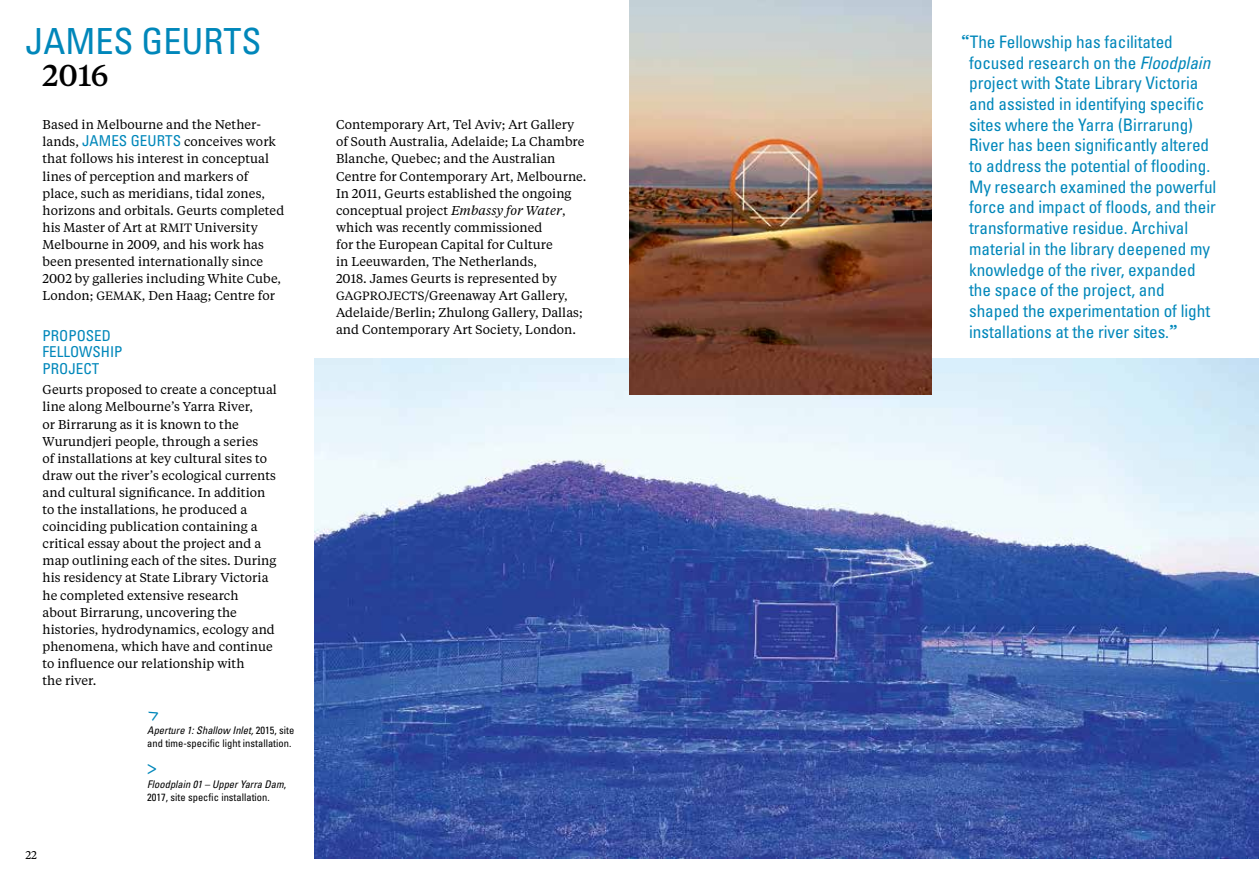
<style>
.page{position:relative;width:1259px;height:893px;background:#fff}
.page>*{position:absolute;margin:0;border:0;box-sizing:border-box;transform-origin:0 0}
.t1{font:condensed 36px "Univers";color:#0087ba}
.t2{font:500 30px "Tiempos Text";color:#000}
.t3{font:condensed 19.5px "Univers";color:#0087ba}
.t4{font:condensed 17.25px/20.7px "Univers";letter-spacing:-.005em;color:#0087ba}
.t5{font:condensed 15px/16.5px "Univers";color:#0087ba}
.t6{font:12.75px/17.1px "Tiempos Text";letter-spacing:.005em;color:#000}
.t7{font:11.25px "Tiempos Text";color:#000}
.t8{font:condensed 10.5px/13.5px "Univers";color:#000}
.s1{font-family:"Tiempos Text";font-weight:500;font-stretch:normal}
.s2{font-style:italic}
.s3{font-family:"Univers";font-stretch:condensed;font-size:15px;color:#0087ba}
.s4{font-size:12px}
</style>
<div class="page">
<img style="left:314px;top:358px;width:945px;height:501px">
<img style="left:629px;top:0;width:302px;height:394px">
<h1 class="t1" style="left:26px;top:19px;width:238px">JAMES GEURTS</h1>
<h2 class="t2" style="left:43px;top:55px;width:68px">2016</h2>
<p class="t4" style="left:969px;top:31px;width:249px;text-indent:-8px"><span class="s1">“</span>The Fellowship has facilitated focused research on the <span class="s2">Floodplain </span>project with State Library Victoria and assisted in identifying specific sites where the Yarra (Birrarung)<br>River has been significantly altered to address the potential of flooding.<br>My research examined the powerful force and impact of floods, and their transformative residue. Archival material in the library deepened my knowledge of the river, expanded the space of the project, and shaped the experimentation of light</p>
<p class="t6" style="left:43px;top:116px;width:243px">Based in Melbourne and the Nether&shy;lands, <span class="s3">JAMES GEURTS</span> conceives work that follows his interest in conceptual lines of perception and markers of place, such as meridians, tidal zones, horizons and orbitals. Geurts completed his Master of Art at <span class="s4">RMIT</span> University Melbourne in 2009, and his work has been presented internationally since 2002 by galleries including White Cube, London; <span class="s4">GEMAK</span>, Den Haag; Centre for</p>
<p class="t6" style="left:336px;top:116px;width:252px">Contemporary Art, Tel Aviv; Art Gallery of South Australia, Adelaide; La Chambre Blanche, Quebec; and the Australian Centre for Contemporary Art, Melbourne.<br>In 2011, Geurts established the ongoing conceptual project <span class="s2">Embassy for Water</span>, which was recently commissioned<br>for the European Capital for Culture<br>in Leeuwarden, The Netherlands,<br>2018. James Geurts is represented by <span class="s4">GAGPROJECTS</span>/Greenaway Art Gallery, Adelaide/Berlin; Zhulong Gallery, Dallas; and Contemporary Art Society, London.</p>
<p class="t5" style="left:43px;top:327px;width:70px">PROPOSED</p>
<h3 class="t4" style="left:969px;top:321px;width:210px">installations at the river sites.<span class="s1">”</span></h3>
<p class="t5" style="left:43px;top:343px;width:81px">FELLOWSHIP<br>PROJECT</p>
<p class="t6" style="left:43px;top:381px;width:236px">Geurts proposed to create a conceptual line along Melbourne’s Yarra River,<br>or Birrarung as it is known to the Wurundjeri people, through a series<br>of installations at key cultural sites to draw out the river’s ecological currents and cultural significance. In addition to the installations, he produced a coinciding publication containing a critical essay about the project and a map outlining each of the sites. During his residency at State Library Victoria he completed extensive research<br>about Birrarung, uncovering the histories, hydrodynamics, ecology and phenomena, which have and continue to influence our relationship with<br>the river.</p>
<p class="t7" style="left:26px;top:847px;width:13px">22</p>
<p class="t8" style="left:147px;top:723px;width:148px"><span class="s2">Aperture 1: Shallow Inlet,</span> 2015, site and time-specific light installation.</p>
<h3 class="t3" style="left:147px;top:755px;width:11px">&gt;</h3>
<p class="t8" style="left:147px;top:777px;width:140px"><span class="s2">Floodplain 01 – Upper Yarra Dam</span>,<br>2017, site specfic installation.</p>
</div>
